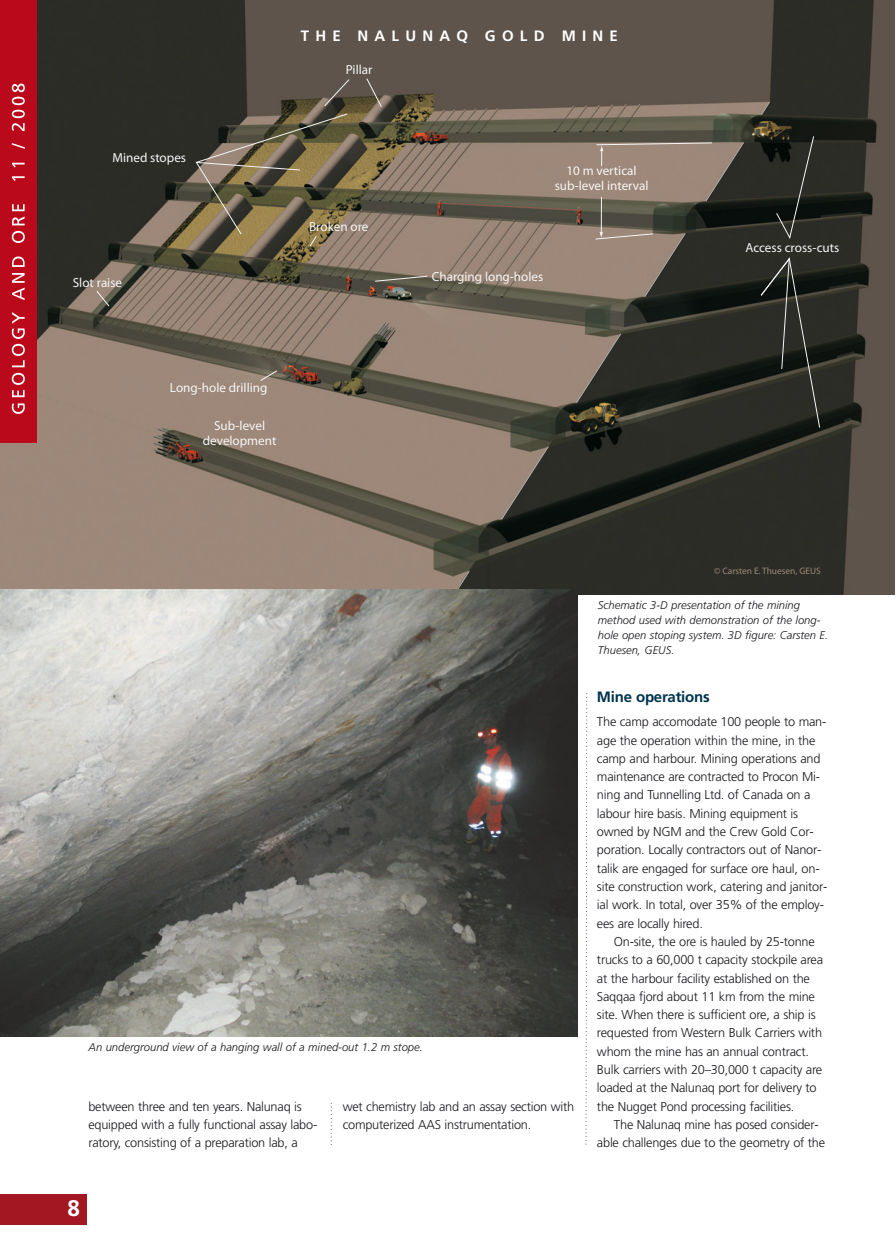
<style>
.page{position:relative;width:896px;height:1260px;background:#fff}
.page>*{position:absolute;margin:0;border:0;box-sizing:border-box;transform-origin:0 0}
.t1{font:700 22.5px "Frutiger";color:#fff}
.t2{font:700 15px "Frutiger";letter-spacing:.415em;color:#fff}
.t3{font:700 15px "Frutiger";letter-spacing:-.015em;color:#00324c}
.t4{font:13.05px/15px "Myriad Pro";color:#f5f6f6;text-align:center}
.t5{font:300 12.75px/18.3px "Frutiger";letter-spacing:-.015em;color:#1a171c}
.t6{font:italic 300 11.25px/15px "Frutiger";color:#1a171c}
.t7{font:9.3px "Myriad Pro";color:#9c8879}
</style>
<div class="page">
<img style="left:0;top:0;width:894px;height:594px">
<svg style="left:324px;top:79px;width:26px;height:28px"></svg>
<svg style="left:366px;top:78px;width:16px;height:30px"></svg>
<svg style="left:260px;top:370px;width:18px;height:11px"></svg>
<svg style="left:96px;top:290px;width:14px;height:17px"></svg>
<hr style="left:601px;top:197px;width:1px;height:36px;background:#f5f6f6">
<svg style="left:374px;top:275px;width:54px;height:7px"></svg>
<svg style="left:776px;top:136px;width:38px;height:103px;background:#282b26"></svg>
<svg style="left:760px;top:257px;width:60px;height:171px;background:#2c2e29"></svg>
<svg style="left:576px;top:333px;width:45px;height:70px;background:#63594f"></svg>
<svg style="left:501px;top:446px;width:48px;height:73px;background:#60574e"></svg>
<svg style="left:406px;top:571px;width:64px;height:18px"></svg>
<svg style="left:595px;top:232px;width:90px;height:65px;background:#857569"></svg>
<svg style="left:596px;top:142px;width:148px;height:59px;background:#907d70"></svg>
<svg style="left:761px;top:102px;width:9px;height:13px"></svg>
<svg style="left:195px;top:113px;width:153px;height:134px;background:#6b6148"></svg>
<svg style="left:331px;top:1103px;width:1px;height:42px"></svg>
<div style="left:0;top:1194px;width:86px;height:30px;background:#a21721"></div>
<div style="left:0;top:0;width:37px;height:443px;background:#ba091a"></div>
<svg style="left:12px;top:403px;width:13px;height:11px"></svg>
<svg style="left:12px;top:373px;width:13px;height:24px"></svg>
<svg style="left:12px;top:312px;width:13px;height:55px"></svg>
<svg style="left:12px;top:273px;width:13px;height:27px"></svg>
<svg style="left:12px;top:256px;width:13px;height:11px"></svg>
<svg style="left:12px;top:231px;width:13px;height:12px"></svg>
<svg style="left:12px;top:204px;width:13px;height:21px"></svg>
<svg style="left:12px;top:176px;width:13px;height:5px"></svg>
<svg style="left:12px;top:163px;width:13px;height:4px"></svg>
<svg style="left:12px;top:143px;width:13px;height:6px"></svg>
<svg style="left:12px;top:84px;width:13px;height:47px"></svg>
<svg style="left:585px;top:693px;width:2px;height:452px"></svg>
<img style="left:0;top:589px;width:577px;height:447px">
<p class="t2" style="left:301px;top:29px;width:319px">THE NALUNAQ GOLD MINE</p>
<p class="t4" style="left:112px;top:150px;width:75px">Mined stopes</p>
<p class="t4" style="left:73px;top:276px;width:51px">Slot raise</p>
<p class="t4" style="left:346px;top:63px;width:28px">Pillar</p>
<p class="t4" style="left:309px;top:220px;width:61px">Broken ore</p>
<p class="t4" style="left:170px;top:381px;width:99px">Long-hole drilling</p>
<p class="t4" style="left:203px;top:418px;width:75px">Sub-level development</p>
<p class="t4" style="left:555px;top:164px;width:95px">10 m vertical sub-level interval</p>
<p class="t4" style="left:432px;top:270px;width:113px">Charging long-holes</p>
<p class="t4" style="left:745px;top:240px;width:95px">Access cross-cuts</p>
<p class="t7" style="left:714px;top:567px;width:108px">© Carsten E. Thuesen, GEUS</p>
<p class="t6" style="left:598px;top:599px;width:232px">Schematic 3-D presentation of the mining method used with demonstration of the long&shy;hole open stoping system. 3D figure: Carsten E.<br>Thuesen, GEUS.</p>
<p class="t6" style="left:88px;top:1040px;width:336px">An underground view of a hanging wall of a mined-out 1.2 m stope.</p>
<p class="t5" style="left:88px;top:1098px;width:230px">between three and ten years. Nalunaq is equipped with a fully functional assay labo&shy;ratory, consisting of a preparation lab, a</p>
<p class="t5" style="left:343px;top:1098px;width:233px">wet chemistry lab and an assay section with computerized AAS instrumentation.</p>
<h1 class="t1" style="left:68px;top:1198px;width:14px">8</h1>
<p class="t3" style="left:597px;top:690px;width:114px">Mine operations</p>
<p class="t5" style="left:597px;top:713px;width:232px">The camp accomodate 100 people to man&shy;age the operation within the mine, in the camp and harbour. Mining operations and maintenance are contracted to Procon Mi - ning and Tunnelling Ltd. of Canada on a labour hire basis. Mining equipment is owned by NGM and the Crew Gold Cor - poration. Locally contractors out of Nanor - talik are engaged for surface ore haul, on&shy;site construction work, catering and janitor&shy;ial work. In total, over 35% of the employ&shy;ees are locally hired.</p>
<p class="t5" style="left:597px;top:933px;width:228px;text-indent:17px">On-site, the ore is hauled by 25-tonne trucks to a 60,000 t capacity stockpile area at the harbour facility established on the Saqqaa fjord about 11 km from the mine site. When there is sufficient ore, a ship is requested from Western Bulk Carriers with whom the mine has an annual contract.<br>Bulk carriers with 20–30,000 t capacity are loaded at the Nalunaq port for delivery to the Nugget Pond processing facilities.</p>
<p class="t5" style="left:597px;top:1116px;width:230px;text-indent:17px">The Nalunaq mine has posed consider&shy;able challenges due to the geometry of the</p>
</div>
